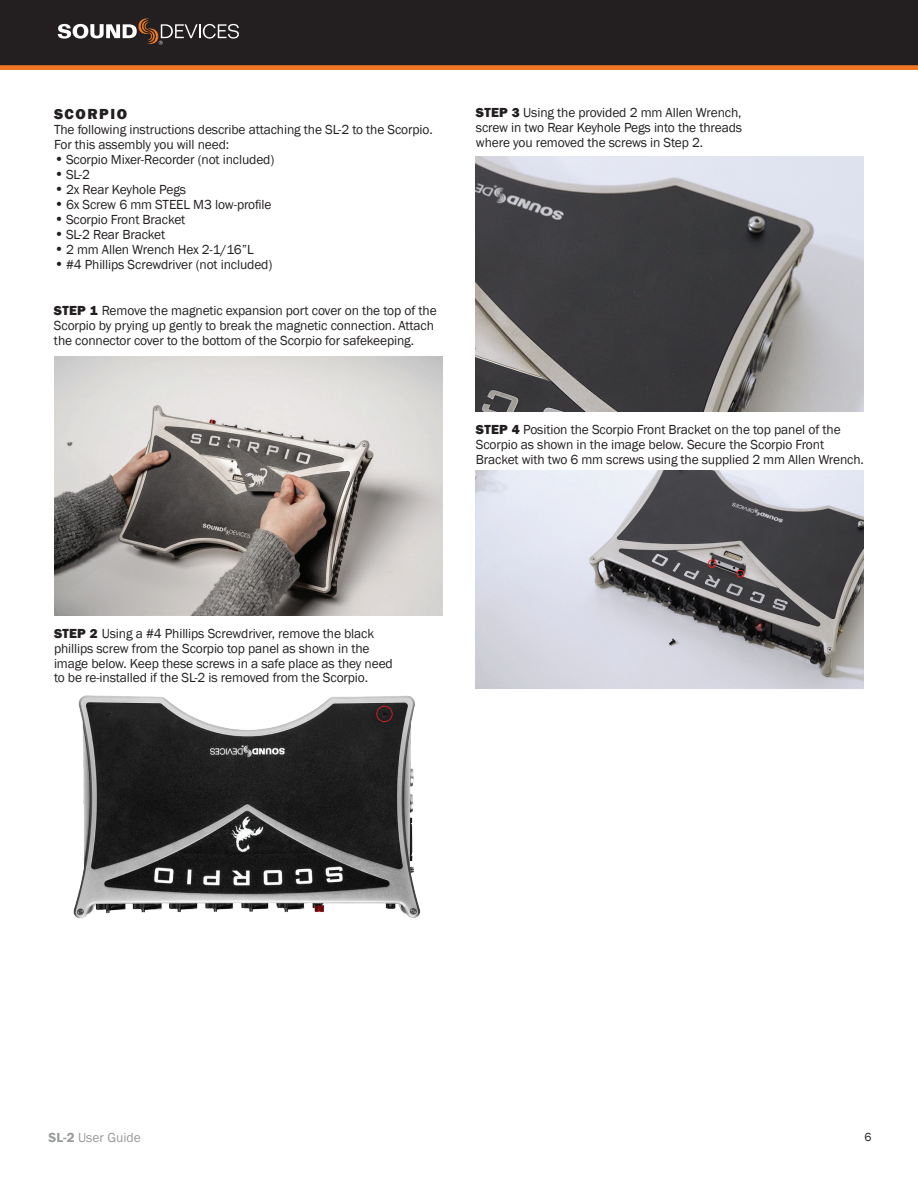
<style>
.page{position:relative;width:918px;height:1188px;background:#fff}
.page>*{position:absolute;margin:0;border:0;box-sizing:border-box;transform-origin:0 0}
.t1{font:800 15px "Franklin Gothic";letter-spacing:.1em;color:#231f20}
.t2{font:13.5px/15px "Franklin Gothic";letter-spacing:-.01em;color:#231f20}
.t3{font:13.5px "Franklin Gothic";color:#98999a}
.t4{font:12px "Franklin Gothic";color:#231f20}
.s1{font-weight:800;font-size:15px}
.s2{font-weight:800}
.s3{font-weight:600}
</style>
<div class="page">
<svg style="left:0;top:65px;width:918px;height:4px;fill:#ee7625"></svg>
<div style="left:0;top:0;width:918px;height:65px;background:#231f20"></div>
<svg style="left:58px;top:19px;width:181px;height:26px"></svg>
<img style="left:54px;top:356px;width:388px;height:259px">
<img style="left:73px;top:695px;width:348px;height:224px">
<img style="left:476px;top:157px;width:388px;height:254px">
<img style="left:476px;top:471px;width:388px;height:218px">
<p class="t1" style="left:54px;top:104px;width:75px">SCORPIO</p>
<p class="t2" style="left:54px;top:122px;width:380px">The following instructions describe attaching the SL-2 to the Scorpio.<br>For this assembly you will need:</p>
<p class="t2" style="left:54px;top:152px;width:222px"><span class="s1">•</span> Scorpio Mixer-Recorder (not included)</p>
<p class="t2" style="left:54px;top:167px;width:37px"><span class="s1">•</span> SL-2</p>
<p class="t2" style="left:54px;top:182px;width:134px"><span class="s1">•</span> 2x Rear Keyhole Pegs</p>
<p class="t2" style="left:54px;top:197px;width:219px"><span class="s1">•</span> 6x Screw 6 mm STEEL M3 low-profile</p>
<p class="t2" style="left:54px;top:212px;width:133px"><span class="s1">•</span> Scorpio Front Bracket</p>
<p class="t2" style="left:54px;top:227px;width:113px"><span class="s1">•</span> SL-2 Rear Bracket</p>
<p class="t2" style="left:54px;top:242px;width:201px"><span class="s1">•</span> 2 mm Allen Wrench Hex 2-1/16”L</p>
<p class="t2" style="left:54px;top:257px;width:220px"><span class="s1">•</span> #4 Phillips Screwdriver (not included)</p>
<p class="t2" style="left:54px;top:303px;width:384px"><span class="s2">STEP 1</span> Remove the magnetic expansion port cover on the top of the<br>Scorpio by prying up gently to break the magnetic connection. Attach the connector cover to the bottom of the Scorpio for safekeeping.</p>
<p class="t2" style="left:476px;top:106px;width:268px;text-align:justify"><span class="s2">STEP 3</span> Using the provided 2 mm Allen Wrench, screw in two Rear Keyhole Pegs into the threads where you removed the screws in Step 2.</p>
<p class="t2" style="left:476px;top:422px;width:390px"><span class="s2">STEP 4</span> Position the Scorpio Front Bracket on the top panel of the<br>Scorpio as shown in the image below. Secure the Scorpio Front<br>Bracket with two 6 mm screws using the supplied 2 mm Allen Wrench.</p>
<p class="t2" style="left:54px;top:626px;width:340px"><span class="s2">STEP 2</span> Using a #4 Phillips Screwdriver, remove the black phillips screw from the Scorpio top panel as shown in the image below. Keep these screws in a safe place as they need to be re-installed if the SL-2 is removed from the Scorpio.</p>
<p class="t3" style="left:49px;top:1130px;width:94px"><span class="s3">SL-2</span> User Guide</p>
<p class="t4" style="left:864px;top:1130px;width:9px">6</p>
</div>
